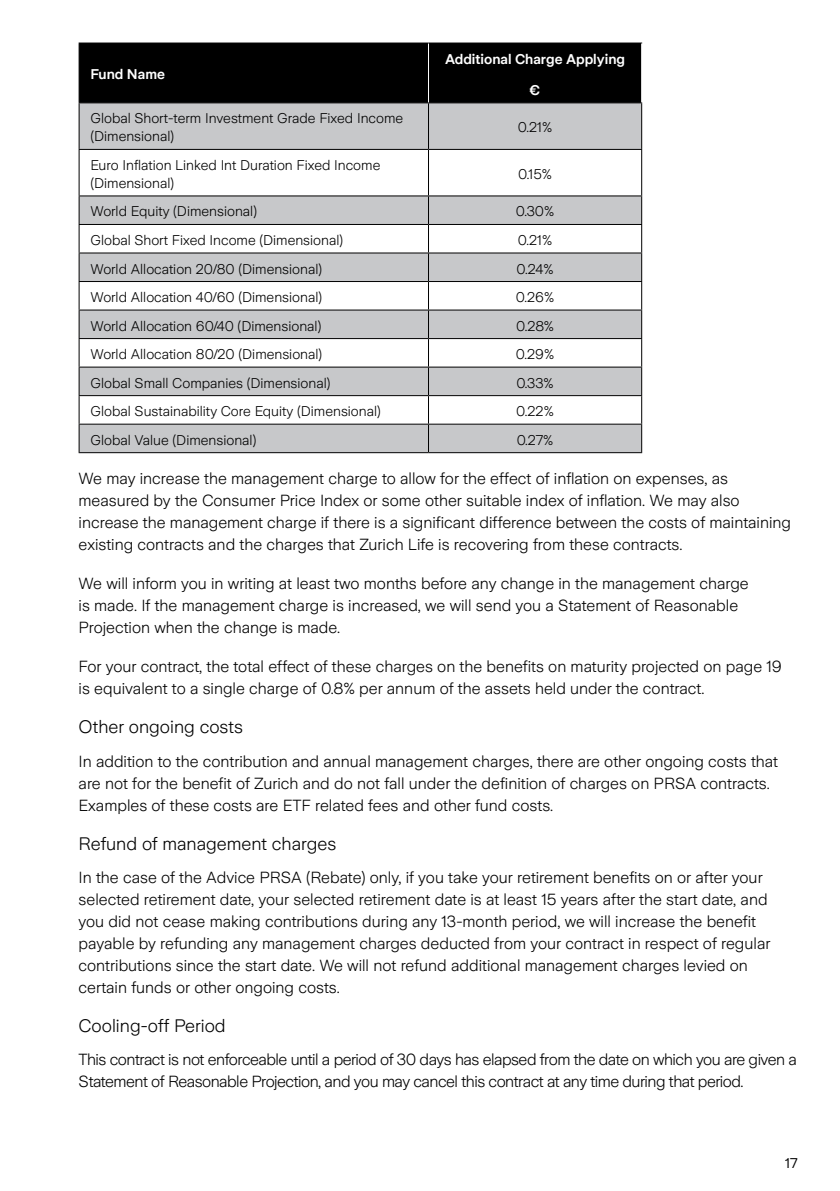
<style>
.page{position:relative;width:840px;height:1191px;background:#fff}
.page>*{position:absolute;margin:0;border:0;box-sizing:border-box;transform-origin:0 0}
.t1{font:300 18px "Zurich Sans";color:#000}
.t2{font:300 16px/22px "Zurich Sans";color:#000}
.t3{font:300 16px/22px "Zurich Sans";letter-spacing:-.03em;color:#000}
.t4{font:300 14px/18px "Zurich Sans";color:#000}
.t5{font:600 14px "Zurich Sans";color:#fff}
.t6{font:14px "Zurich Sans";color:#000}
</style>
<div class="page">
<div style="left:80px;top:44px;width:560px;height:58px;background:#000"></div>
<div style="left:80px;top:103px;width:560px;height:46px;background:#c7c8ca"></div>
<hr style="left:79px;top:102px;width:349px;height:1px;background:#000">
<hr style="left:79px;top:103px;width:1px;height:46px;background:#000">
<hr style="left:428px;top:102px;width:213px;height:1px;background:#000">
<hr style="left:428px;top:103px;width:1px;height:46px;background:#000">
<hr style="left:640px;top:103px;width:1px;height:46px;background:#000">
<hr style="left:79px;top:149px;width:349px;height:1px;background:#000">
<hr style="left:79px;top:150px;width:1px;height:45px;background:#000">
<hr style="left:428px;top:149px;width:213px;height:1px;background:#000">
<hr style="left:428px;top:150px;width:1px;height:45px;background:#000">
<hr style="left:640px;top:150px;width:1px;height:45px;background:#000">
<hr style="left:79px;top:195px;width:349px;height:1px;background:#000">
<hr style="left:428px;top:195px;width:213px;height:1px;background:#000">
<svg style="left:79px;top:196px;width:562px;height:256px"></svg>
<hr style="left:79px;top:452px;width:349px;height:1px;background:#000">
<hr style="left:428px;top:452px;width:213px;height:1px;background:#000">
<hr style="left:79px;top:44px;width:1px;height:58px;background:#000">
<hr style="left:79px;top:43px;width:349px;height:1px;background:#000">
<hr style="left:428px;top:43px;width:213px;height:1px;background:#000">
<hr style="left:428px;top:44px;width:1px;height:58px;background:#fff">
<p class="t5" style="left:90px;top:67px;width:76px">Fund Name</p>
<p class="t5" style="left:445px;top:51px;width:181px">Additional Charge Applying</p>
<p class="t5" style="left:529px;top:82px;width:12px">€</p>
<p class="t4" style="left:90px;top:110px;width:314px">Global Short-term Investment Grade Fixed Income (Dimensional)</p>
<p class="t4" style="left:517px;top:119px;width:36px">0.21%</p>
<p class="t4" style="left:90px;top:156px;width:291px">Euro Inflation Linked Int Duration Fixed Income (Dimensional)</p>
<p class="t4" style="left:518px;top:165px;width:35px">0.15%</p>
<p class="t4" style="left:90px;top:203px;width:168px">World Equity (Dimensional)</p>
<p class="t4" style="left:515px;top:203px;width:40px">0.30%</p>
<p class="t4" style="left:90px;top:231px;width:254px">Global Short Fixed Income (Dimensional)</p>
<p class="t4" style="left:517px;top:231px;width:36px">0.21%</p>
<p class="t4" style="left:90px;top:260px;width:233px">World Allocation 20/80 (Dimensional)</p>
<p class="t4" style="left:516px;top:260px;width:39px">0.24%</p>
<p class="t4" style="left:90px;top:288px;width:233px">World Allocation 40/60 (Dimensional)</p>
<p class="t4" style="left:515px;top:288px;width:40px">0.26%</p>
<p class="t4" style="left:90px;top:317px;width:232px">World Allocation 60/40 (Dimensional)</p>
<p class="t4" style="left:516px;top:317px;width:39px">0.28%</p>
<p class="t4" style="left:90px;top:345px;width:233px">World Allocation 80/20 (Dimensional)</p>
<p class="t4" style="left:515px;top:345px;width:40px">0.29%</p>
<p class="t4" style="left:90px;top:374px;width:241px">Global Small Companies (Dimensional)</p>
<p class="t4" style="left:516px;top:374px;width:39px">0.33%</p>
<p class="t4" style="left:90px;top:402px;width:292px">Global Sustainability Core Equity (Dimensional)</p>
<p class="t4" style="left:516px;top:402px;width:39px">0.22%</p>
<p class="t4" style="left:90px;top:431px;width:167px">Global Value (Dimensional)</p>
<p class="t4" style="left:516px;top:431px;width:38px">0.27%</p>
<p class="t2" style="left:79px;top:468px;width:713px">We may increase the management charge to allow for the effect of inflation on expenses, as measured by the Consumer Price Index or some other suitable index of inflation. We may also increase the management charge if there is a significant difference between the costs of maintaining existing contracts and the charges that Zurich Life is recovering from these contracts.</p>
<p class="t2" style="left:79px;top:573px;width:671px">We will inform you in writing at least two months before any change in the management charge is made. If the management charge is increased, we will send you a Statement of Reasonable<br>Projection when the change is made.</p>
<p class="t2" style="left:79px;top:656px;width:704px">For your contract, the total effect of these charges on the benefits on maturity projected on page 19 is equivalent to a single charge of 0.8% per annum of the assets held under the contract.</p>
<p class="t1" style="left:79px;top:717px;width:166px">Other ongoing costs</p>
<p class="t2" style="left:79px;top:750px;width:700px">In addition to the contribution and annual management charges, there are other ongoing costs that are not for the benefit of Zurich and do not fall under the definition of charges on PRSA contracts.<br>Examples of these costs are ETF related fees and other fund costs.</p>
<p class="t1" style="left:79px;top:833px;width:259px">Refund of management charges</p>
<p class="t2" style="left:79px;top:866px;width:693px">In the case of the Advice PRSA (Rebate) only, if you take your retirement benefits on or after your selected retirement date, your selected retirement date is at least 15 years after the start date, and you did not cease making contributions during any 13-month period, we will increase the benefit payable by refunding any management charges deducted from your contract in respect of regular contributions since the start date. We will not refund additional management charges levied on certain funds or other ongoing costs.</p>
<p class="t1" style="left:79px;top:1016px;width:148px">Cooling-off Period</p>
<p class="t3" style="left:79px;top:1049px;width:719px">This contract is not enforceable until a period of 30 days has elapsed from the date on which you are given a<br>Statement of Reasonable Projection, and you may cancel this contract at any time during that period.</p>
<p class="t6" style="left:784px;top:1155px;width:14px">17</p>
</div>
